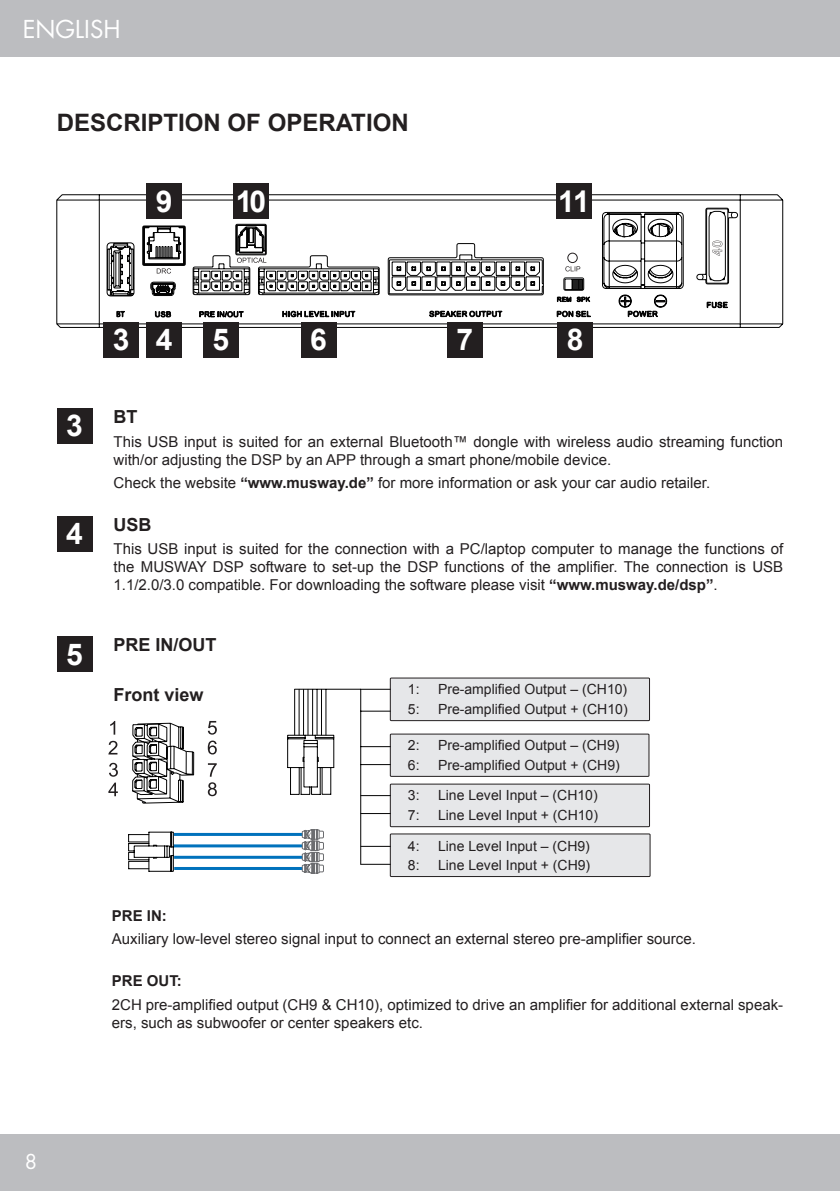
<style>
.page{position:relative;width:840px;height:1191px;background:#fff}
.page>*{position:absolute;margin:0;border:0;box-sizing:border-box;transform-origin:0 0}
.t1{font:700 30px "Arial";color:#fff}
.t2{font:700 24px "Arial";color:#231f20}
.t3{font:24px "Futura";color:#fff}
.t4{font:20px "Futura";color:#fff}
.t5{font:700 18px "Arial";color:#231f20}
.t6{font:15px/18px "Arial";color:#231f20}
.t7{font:700 15px "Arial";color:#231f20}
.t8{font:14px "Arial";color:#231f20}
.s1{font-weight:700}
</style>
<div class="page">
<div style="left:0;top:0;width:839px;height:57px;background:#bcbdc0"></div>
<div style="left:0;top:1134px;width:839px;height:57px;background:#bcbdc0"></div>
<svg style="left:56px;top:193px;width:727px;height:31px"></svg>
<hr style="left:56px;top:200px;width:1px;height:124px;background:#030303">
<hr style="left:99px;top:200px;width:1px;height:124px;background:#030303">
<svg style="left:107px;top:208px;width:630px;height:16px"></svg>
<svg style="left:56px;top:224px;width:727px;height:105px"></svg>
<div style="left:567px;top:253px;width:10px;height:10px;border:1px solid #231f20;border-radius:50%"></div>
<div style="left:57px;top:516px;width:35px;height:35px;background:#231f20"></div>
<div style="left:57px;top:408px;width:35px;height:36px;background:#231f20"></div>
<div style="left:57px;top:636px;width:35px;height:36px;background:#231f20"></div>
<svg style="left:128px;top:829px;width:196px;height:45px"></svg>
<svg style="left:110px;top:721px;width:5px;height:13px"></svg>
<svg style="left:108px;top:741px;width:9px;height:13px"></svg>
<svg style="left:208px;top:721px;width:9px;height:13px"></svg>
<svg style="left:208px;top:740px;width:9px;height:14px"></svg>
<svg style="left:109px;top:763px;width:9px;height:13px"></svg>
<svg style="left:108px;top:782px;width:10px;height:14px"></svg>
<svg style="left:208px;top:763px;width:9px;height:13px"></svg>
<svg style="left:208px;top:782px;width:9px;height:14px"></svg>
<div style="left:390px;top:734px;width:258px;height:42px;background:#e6e7e9"></div>
<div style="left:390px;top:734px;width:258px;height:42px;border:1px solid #231f20"></div>
<div style="left:390px;top:784px;width:259px;height:42px;background:#e6e7e9"></div>
<div style="left:390px;top:784px;width:259px;height:43px;border:1px solid #231f20"></div>
<div style="left:390px;top:678px;width:259px;height:42px;background:#e6e7e9"></div>
<div style="left:390px;top:678px;width:259px;height:43px;border:1px solid #231f20"></div>
<hr style="left:360px;top:689px;width:30px;height:1px;background:#030303">
<div style="left:390px;top:834px;width:259px;height:42px;background:#e6e7e9"></div>
<div style="left:390px;top:833px;width:260px;height:43px;border:1px solid #231f20"></div>
<hr style="left:360px;top:710px;width:30px;height:1px;background:#030303">
<svg style="left:361px;top:746px;width:29px;height:1px"></svg>
<hr style="left:360px;top:764px;width:30px;height:1px;background:#030303">
<hr style="left:360px;top:689px;width:1px;height:175px;background:#030303">
<hr style="left:312px;top:689px;width:1px;height:46px;background:#030303">
<hr style="left:316px;top:689px;width:1px;height:46px;background:#030303">
<hr style="left:321px;top:689px;width:1px;height:46px;background:#030303">
<hr style="left:325px;top:689px;width:1px;height:46px;background:#030303">
<hr style="left:294px;top:689px;width:66px;height:1px;background:#030303">
<svg style="left:287px;top:734px;width:47px;height:61px"></svg>
<hr style="left:294px;top:689px;width:1px;height:46px;background:#030303">
<hr style="left:298px;top:689px;width:1px;height:46px;background:#030303">
<hr style="left:303px;top:689px;width:1px;height:46px;background:#030303">
<hr style="left:307px;top:689px;width:1px;height:46px;background:#030303">
<hr style="left:360px;top:795px;width:30px;height:1px;background:#030303">
<hr style="left:360px;top:813px;width:30px;height:1px;background:#030303">
<svg style="left:361px;top:846px;width:29px;height:1px"></svg>
<hr style="left:360px;top:864px;width:30px;height:1px;background:#030303">
<svg style="left:132px;top:722px;width:63px;height:82px"></svg>
<div style="left:103px;top:322px;width:36px;height:35px;background:#231f20"></div>
<div style="left:147px;top:322px;width:35px;height:35px;background:#231f20"></div>
<div style="left:147px;top:184px;width:35px;height:35px;background:#231f20"></div>
<div style="left:233px;top:184px;width:36px;height:35px;background:#231f20"></div>
<div style="left:556px;top:184px;width:35px;height:35px;background:#231f20"></div>
<div style="left:203px;top:322px;width:36px;height:35px;background:#231f20"></div>
<div style="left:301px;top:322px;width:35px;height:35px;background:#231f20"></div>
<div style="left:447px;top:322px;width:35px;height:35px;background:#231f20"></div>
<div style="left:557px;top:322px;width:35px;height:35px;background:#231f20"></div>
<h2 class="t3" style="left:23px;top:12px;width:99px">ENGLISH</h2>
<h2 class="t2" style="left:57px;top:106px;width:353px">DESCRIPTION OF OPERATION</h2>
<h1 class="t1" style="left:156px;top:181px;width:18px">9</h1>
<h1 class="t1" style="left:236px;top:181px;width:32px">10</h1>
<h1 class="t1" style="left:557px;top:181px;width:33px">11</h1>
<h1 class="t1" style="left:113px;top:319px;width:61px">3 4</h1>
<h1 class="t1" style="left:212px;top:319px;width:18px">5</h1>
<h1 class="t1" style="left:310px;top:319px;width:18px">6</h1>
<h1 class="t1" style="left:456px;top:319px;width:18px">7</h1>
<h1 class="t1" style="left:566px;top:319px;width:18px">8</h1>
<h1 class="t1" style="left:66px;top:406px;width:18px">3</h1>
<p class="t5" style="left:113px;top:404px;width:25px">BT</p>
<p class="t6" style="left:113px;top:432px;width:670px">This USB input is suited for an external Bluetooth™ dongle with wireless audio streaming function with/or adjusting the DSP by an APP through a smart phone/mobile device.</p>
<p class="t6" style="left:113px;top:474px;width:598px">Check the website <span class="s1">“www.musway.de”</span> for more information or ask your car audio retailer.</p>
<h1 class="t1" style="left:66px;top:513px;width:18px">4</h1>
<p class="t5" style="left:113px;top:512px;width:39px">USB</p>
<p class="t6" style="left:113px;top:540px;width:670px;text-align:justify">This USB input is suited for the connection with a PC/laptop computer to manage the functions of the MUSWAY DSP software to set-up the DSP functions of the amplifier. The connection is USB 1.1/2.0/3.0 compatible. For downloading the software please visit <span class="s1">“www.musway.de/dsp”</span>.</p>
<h1 class="t1" style="left:66px;top:634px;width:18px">5</h1>
<p class="t5" style="left:113px;top:633px;width:105px">PRE IN/OUT</p>
<p class="t5" style="left:113px;top:682px;width:92px">Front view</p>
<p class="t8" style="left:408px;top:680px;width:13px">1:</p>
<p class="t8" style="left:438px;top:680px;width:191px">Pre-amplified Output – (CH10)</p>
<p class="t8" style="left:408px;top:699px;width:13px">5:</p>
<p class="t8" style="left:438px;top:699px;width:191px">Pre-amplified Output + (CH10)</p>
<p class="t8" style="left:408px;top:736px;width:13px">2:</p>
<p class="t8" style="left:438px;top:736px;width:183px">Pre-amplified Output – (CH9)</p>
<p class="t8" style="left:408px;top:756px;width:13px">6:</p>
<p class="t8" style="left:438px;top:756px;width:183px">Pre-amplified Output + (CH9)</p>
<p class="t8" style="left:408px;top:786px;width:13px">3:</p>
<p class="t8" style="left:438px;top:786px;width:161px">Line Level Input – (CH10)</p>
<p class="t8" style="left:408px;top:805px;width:13px">7:</p>
<p class="t8" style="left:438px;top:805px;width:161px">Line Level Input + (CH10)</p>
<p class="t8" style="left:408px;top:836px;width:13px">4:</p>
<p class="t8" style="left:438px;top:836px;width:153px">Line Level Input – (CH9)</p>
<p class="t8" style="left:408px;top:856px;width:13px">8:</p>
<p class="t8" style="left:438px;top:856px;width:154px">Line Level Input + (CH9)</p>
<p class="t7" style="left:112px;top:905px;width:57px">PRE IN:</p>
<p class="t6" style="left:112px;top:930px;width:585px">Auxiliary low-level stereo signal input to connect an external stereo pre-amplifier source.</p>
<p class="t7" style="left:112px;top:970px;width:72px">PRE OUT:</p>
<p class="t6" style="left:112px;top:995px;width:672px">2CH pre-amplified output (CH9 &amp; CH10), optimized to drive an amplifier for additional external speak&shy;ers, such as subwoofer or center speakers etc.</p>
<h3 class="t4" style="left:25px;top:1148px;width:14px">8</h3>
</div>
